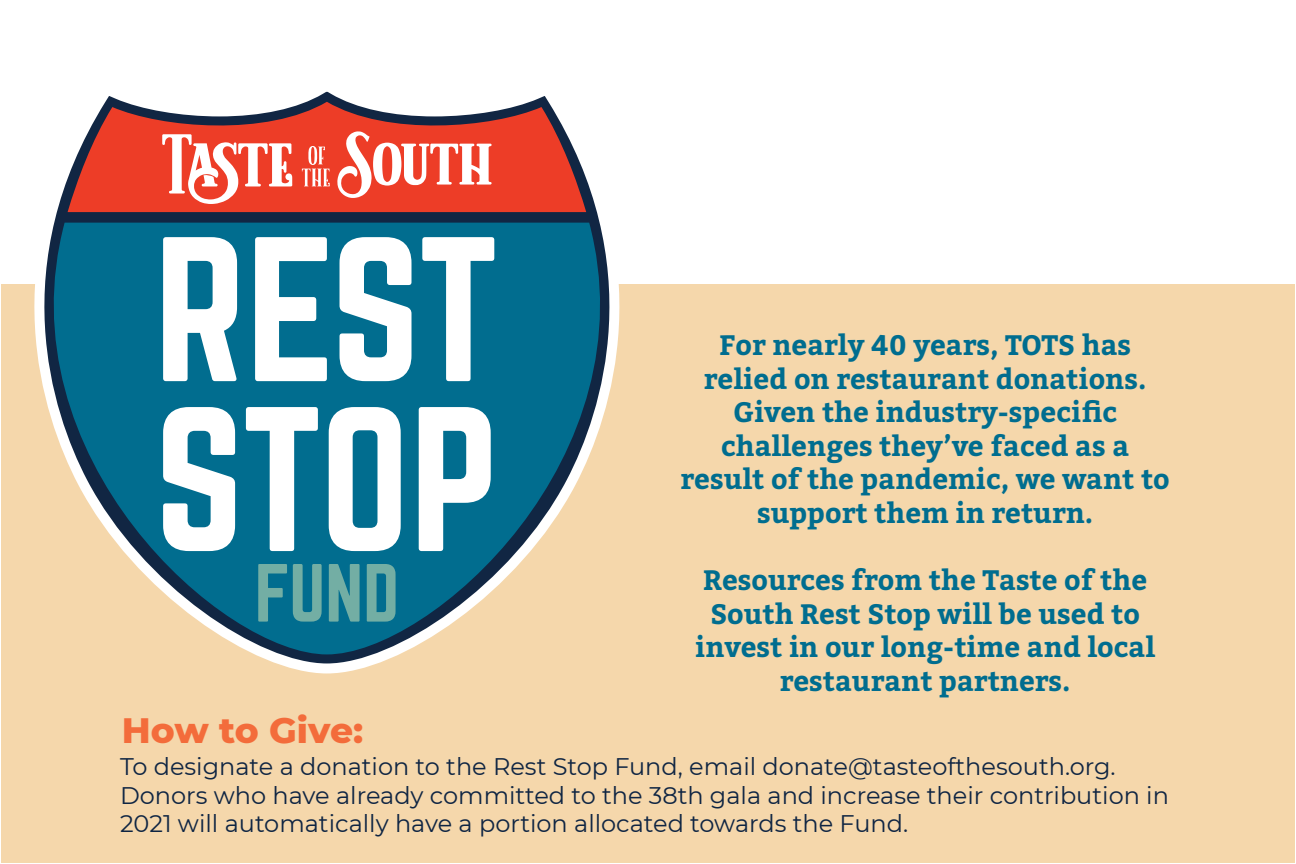
<style>
.page{position:relative;width:1296px;height:864px;background:#fff}
.page>*{position:absolute;margin:0;border:0;box-sizing:border-box;transform-origin:0 0}
.t1{font:180px/170px "Norwester";letter-spacing:-.02em;color:#fff}
.t2{font:72px "Norwester";color:#73aea4}
.t3{font:800 36px "Montserrat";letter-spacing:-.01em;color:#f36c3b}
.t4{font:700 28px/33.6px "Bitter";color:#006d8f;text-align:center}
.t5{font:24px/28.8px "Montserrat";color:#0f2543}
</style>
<div class="page">
<div style="left:1px;top:284px;width:1294px;height:579px;background:#f5d7ab"></div>
<svg style="left:54px;top:91px;width:546px;height:583px"></svg>
<svg style="left:68px;top:102px;width:518px;height:110px;fill:#ed3d27"></svg>
<svg style="left:34px;top:223px;width:586px;height:431px;fill:#016d8f"></svg>
<svg style="left:162px;top:134px;width:130px;height:70px"></svg>
<svg style="left:337px;top:131px;width:155px;height:67px"></svg>
<svg style="left:302px;top:144px;width:28px;height:42px"></svg>
<h1 class="t1" style="left:154px;top:231px;width:347px">REST<br>STOP</h1>
<h2 class="t2" style="left:255px;top:559px;width:146px">FUND</h2>
<p class="t3" style="left:122px;top:704px;width:243px">How to Give:</p>
<p class="t4" style="left:681px;top:329px;width:491px">For nearly 40 years, TOTS has relied on restaurant donations.<br>Given the industry-specific challenges they’ve faced as a result of the pandemic, we want to support them in return.</p>
<p class="t4" style="left:695px;top:564px;width:461px">Resources from the Taste of the<br>South Rest Stop will be used to invest in our long-time and local restaurant partners.</p>
<p class="t5" style="left:120px;top:751px;width:1050px">To designate a donation to the Rest Stop Fund, email donate@tasteofthesouth.org.<br>Donors who have already committed to the 38th gala and increase their contribution in<br>2021 will automatically have a portion allocated towards the Fund.</p>
</div>
